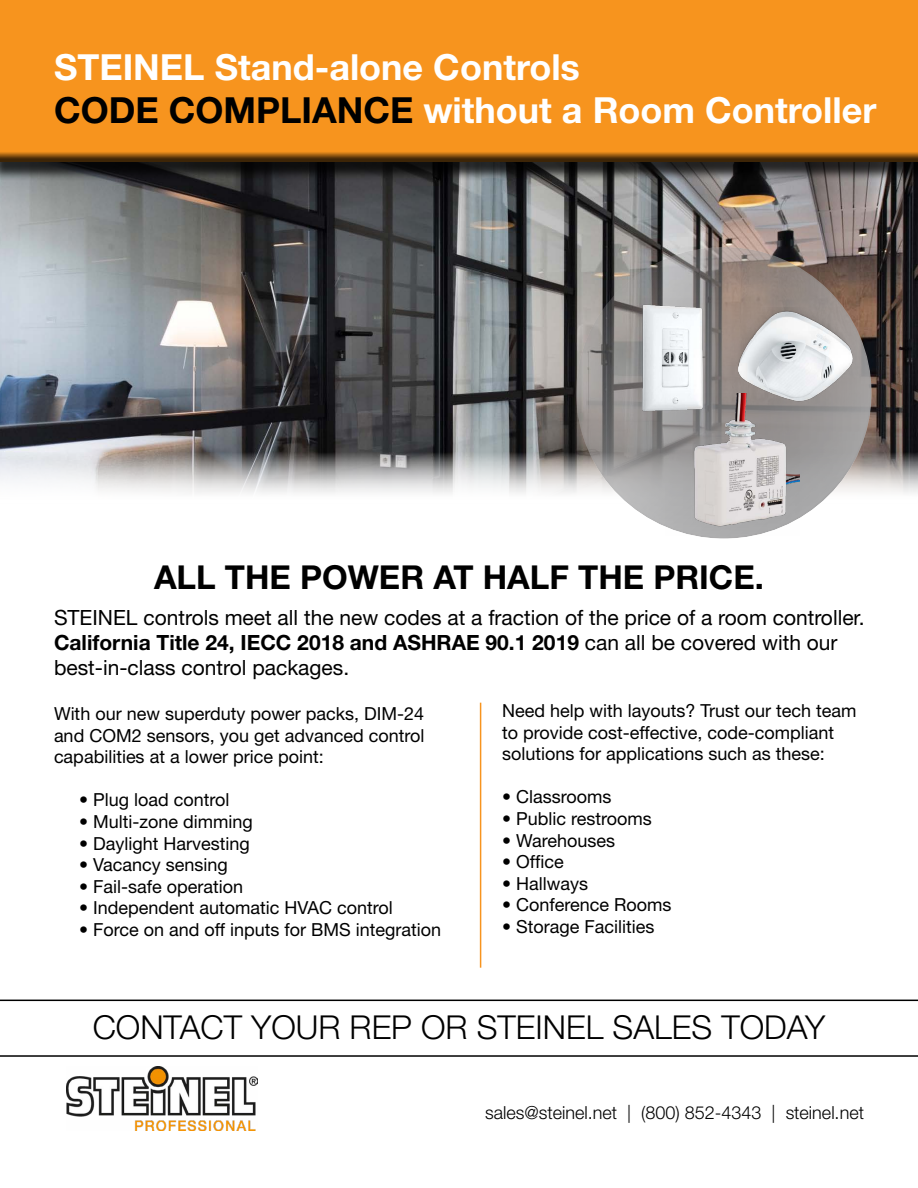
<style>
.page{position:relative;width:918px;height:1188px;background:#fff}
.page>*{position:absolute;margin:0;border:0;box-sizing:border-box;transform-origin:0 0}
.t1{font:700 36px/43.2px "Helvetica Neue LT Pro";color:#fff}
.t2{font:300 33px "Helvetica Neue LT Pro";color:#000}
.t3{font:700 33px "Helvetica Neue LT Pro";color:#000}
.t4{font:21px/25.2px "Helvetica Neue LT Pro";color:#000}
.t5{font:18px/21.6px "Helvetica Neue LT Pro";color:#000;text-align:justify}
.t6{font:300 18px "Helvetica Neue LT Pro";color:#000}
.s1{color:#000}
.s2{font-weight:700}
</style>
<div class="page">
<img style="left:0;top:181px;width:918px;height:313px">
<div style="left:0;top:0;width:918px;height:181px;background:#000;opacity:.75"></div>
<div style="left:0;top:0;width:918px;height:162px;background:#f7941e"></div>
<img style="left:66px;top:1066px;width:192px;height:65px">
<div style="left:563px;top:237px;width:320px;height:302px;background:#fff;opacity:.75"></div>
<hr style="left:0;top:1000px;width:918px;height:1px;background:#000">
<hr style="left:0;top:1055px;width:918px;height:2px;background:#000">
<img style="left:626px;top:299px;width:98px;height:122px">
<img style="left:732px;top:307px;width:125px;height:103px">
<img style="left:665px;top:394px;width:134px;height:142px">
<hr style="left:480px;top:703px;width:1px;height:265px;background:#f7941e">
<h1 class="t1" style="left:54px;top:44px;width:824px">STEINEL Stand-alone Controls<br><span class="s1">CODE COMPLIANCE</span> without a Room Controller</h1>
<h2 class="t3" style="left:154px;top:557px;width:611px">ALL THE POWER AT HALF THE PRICE.</h2>
<p class="t4" style="left:54px;top:604px;width:812px">STEINEL controls meet all the new codes at a fraction of the price of a room controller.<br><span class="s2">California Title 24, IECC 2018 and ASHRAE 90.1 2019</span> can all be covered with our best-in-class control packages.</p>
<p class="t5" style="left:54px;top:702px;width:372px">With our new superduty power packs, DIM-24 and COM2 sensors, you get advanced control capabilities at a lower price point:</p>
<p class="t5" style="left:79px;top:789px;width:152px">• Plug load control</p>
<p class="t5" style="left:79px;top:810px;width:175px">• Multi-zone dimming</p>
<p class="t5" style="left:79px;top:832px;width:172px">• Daylight Harvesting</p>
<p class="t5" style="left:79px;top:854px;width:150px">• Vacancy sensing</p>
<p class="t5" style="left:79px;top:875px;width:165px">• Fail-safe operation</p>
<p class="t5" style="left:79px;top:897px;width:315px">• Independent automatic HVAC control</p>
<p class="t5" style="left:79px;top:918px;width:364px">• Force on and off inputs for BMS integration</p>
<p class="t5" style="left:502px;top:699px;width:356px;text-align:left">Need help with layouts? Trust our tech team to provide cost-effective, code-compliant solutions for applications such as these:</p>
<p class="t5" style="left:502px;top:786px;width:111px">• Classrooms</p>
<p class="t5" style="left:502px;top:807px;width:151px">• Public restrooms</p>
<p class="t5" style="left:502px;top:829px;width:115px">• Warehouses</p>
<p class="t5" style="left:502px;top:851px;width:63px">• Office</p>
<p class="t5" style="left:502px;top:872px;width:87px">• Hallways</p>
<p class="t5" style="left:502px;top:894px;width:171px">• Conference Rooms</p>
<p class="t5" style="left:502px;top:915px;width:154px">• Storage Facilities</p>
<h2 class="t2" style="left:93px;top:1007px;width:734px">CONTACT YOUR REP OR STEINEL SALES TODAY</h2>
<p class="t6" style="left:485px;top:1101px;width:380px">sales@steinel.net | (800) 852-4343 | steinel.net</p>
</div>
